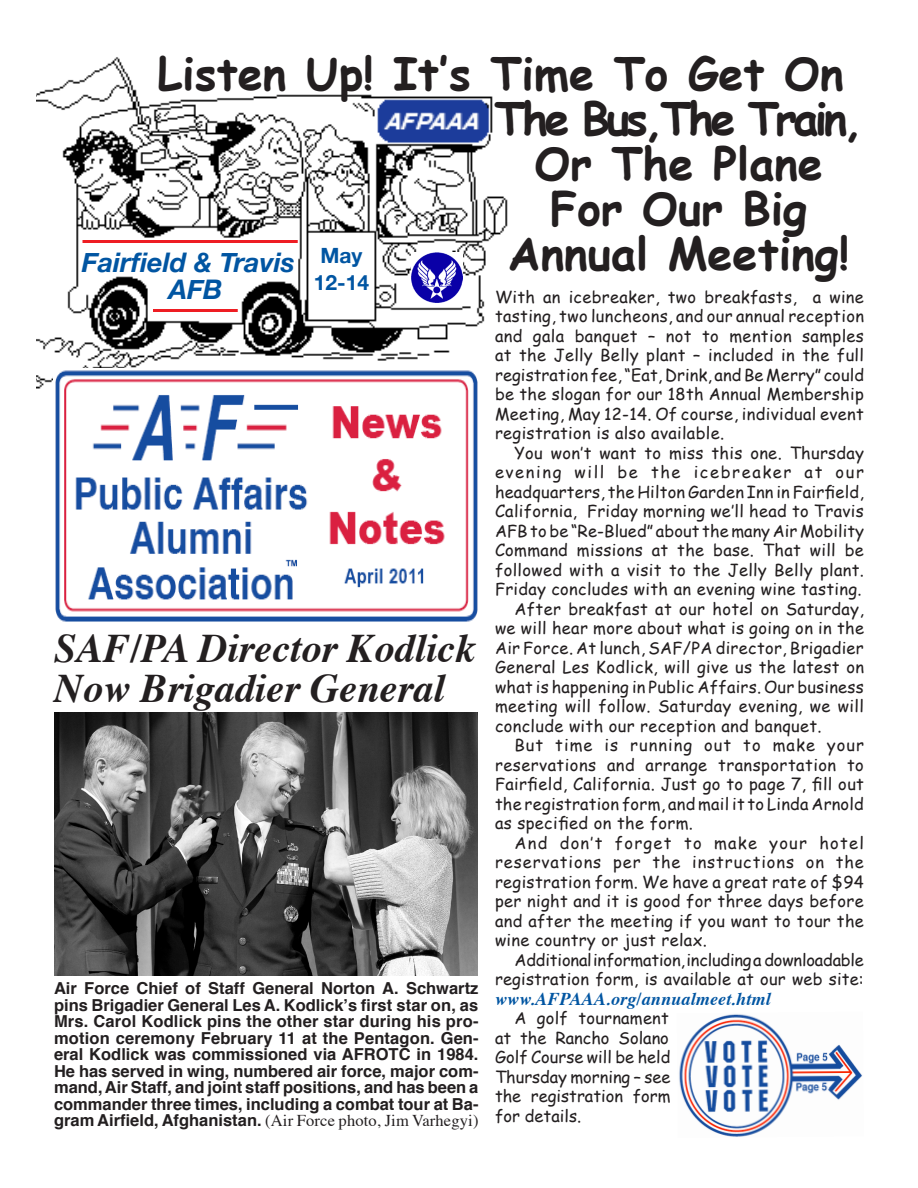
<style>
.page{position:relative;width:918px;height:1188px;background:#fff}
.page>*{position:absolute;margin:0;border:0;box-sizing:border-box;transform-origin:0 0}
.t1{font:700 45px/45px "Comic Sans MS";color:#231f20;text-align:center}
.t2{font:italic 700 40.5px/40.5px "Times";color:#231f20}
.t3{font:italic 700 27px "Helvetica Neue";color:#0155a2}
.t4{font:700 21px "Helvetica Neue";color:#0155a2}
.t5{font:italic 700 18px "Times";letter-spacing:.01em;color:#0155a2}
.t6{font:16.5px/19.5px "Comic Sans MS";letter-spacing:.02em;color:#231f20;text-align:justify}
.t7{font:700 16.5px/16.5px "Helvetica";color:#231f20;text-align:justify}
.t8{font:16.5px/19.5px "Comic Sans MS";letter-spacing:-.01em;color:#231f20;text-align:right}
.s1{font-family:"Times";font-weight:400}
</style>
<div class="page">
<img style="left:36px;top:57px;width:472px;height:332px">
<img style="left:679px;top:1014px;width:183px;height:123px">
<img style="left:54px;top:713px;width:423px;height:262px">
<img style="left:412px;top:253px;width:51px;height:49px">
<hr style="left:82px;top:240px;width:216px;height:3px;background:#ee1d23">
<hr style="left:153px;top:309px;width:85px;height:3px;background:#ee1d23">
<img style="left:53px;top:369px;width:425px;height:253px">
<p class="t1" style="left:158px;top:49px;width:688px">Listen Up! It’s Time To Get On</p>
<p class="t1" style="left:494px;top:94px;width:370px">The Bus,The Train,<br>Or The Plane<br>For Our Big<br>Annual Meeting!</p>
<p class="t4" style="left:321px;top:242px;width:43px">May</p>
<p class="t4" style="left:314px;top:269px;width:57px">12-14</p>
<p class="t3" style="left:82px;top:245px;width:215px">Fairfield &amp; Travis</p>
<p class="t3" style="left:169px;top:272px;width:55px">AFB</p>
<p class="t6" style="left:495px;top:286px;width:371px">With an icebreaker, two breakfasts, a wine tasting, two luncheons, and our annual reception and gala banquet – not to mention samples at the Jelly Belly plant – included in the full registration fee, “Eat, Drink, and Be Merry” could be the slogan for our 18th Annual Membership Meeting, May 12-14. Of course, individual event registration is also available.</p>
<p class="t6" style="left:495px;top:442px;width:371px;text-indent:20px">You won’t want to miss this one. Thursday evening will be the icebreaker at our headquarters, the Hilton Garden Inn in Fairfield, California, Friday morning we’ll head to Travis AFB to be “Re-Blued” about the many Air Mobility Command missions at the base. That will be followed with a visit to the Jelly Belly plant.<br>Friday concludes with an evening wine tasting.</p>
<p class="t6" style="left:495px;top:598px;width:371px;text-indent:20px">After breakfast at our hotel on Saturday, we will hear more about what is going on in the Air Force. At lunch, SAF/PA director, Brigadier General Les Kodlick, will give us the latest on what is happening in Public Affairs. Our business meeting will follow. Saturday evening, we will conclude with our reception and banquet.</p>
<p class="t6" style="left:495px;top:735px;width:371px;text-indent:20px">But time is running out to make your reservations and arrange transportation to Fairfield, California. Just go to page 7, fill out the registration form, and mail it to Linda Arnold as specified on the form.</p>
<p class="t6" style="left:495px;top:832px;width:370px;text-indent:20px">And don’t forget to make your hotel reservations per the instructions on the registration form. We have a great rate of $94 per night and it is good for three days before and after the meeting if you want to tour the wine country or just relax.</p>
<p class="t8" style="left:495px;top:949px;width:371px">Additional information, including a downloadable registration form, is available at our web site:</p>
<p class="t5" style="left:495px;top:982px;width:277px">www.AFPAAA.org/annualmeet.html</p>
<p class="t6" style="left:495px;top:1008px;width:177px;text-indent:20px">A golf tournament at the Rancho Solano Golf Course will be held Thursday morning – see the registration form for details.</p>
<p class="t2" style="left:54px;top:624px;width:423px">SAF/PA Director Kodlick<br>Now Brigadier General</p>
<p class="t7" style="left:54px;top:979px;width:426px">Air Force Chief of Staff General Norton A. Schwartz pins Brigadier General Les A. Kodlick’s first star on, as Mrs. Carol Kodlick pins the other star during his pro&shy;motion ceremony February 11 at the Pentagon. Gen&shy;eral Kodlick was commissioned via AFROTC in 1984.<br>He has served in wing, numbered air force, major com&shy;mand, Air Staff, and joint staff positions, and has been a commander three times, including a combat tour at Ba&shy;gram Airfield, Afghanistan. <span class="s1">(Air Force photo, Jim Varhegyi)</span></p>
</div>
